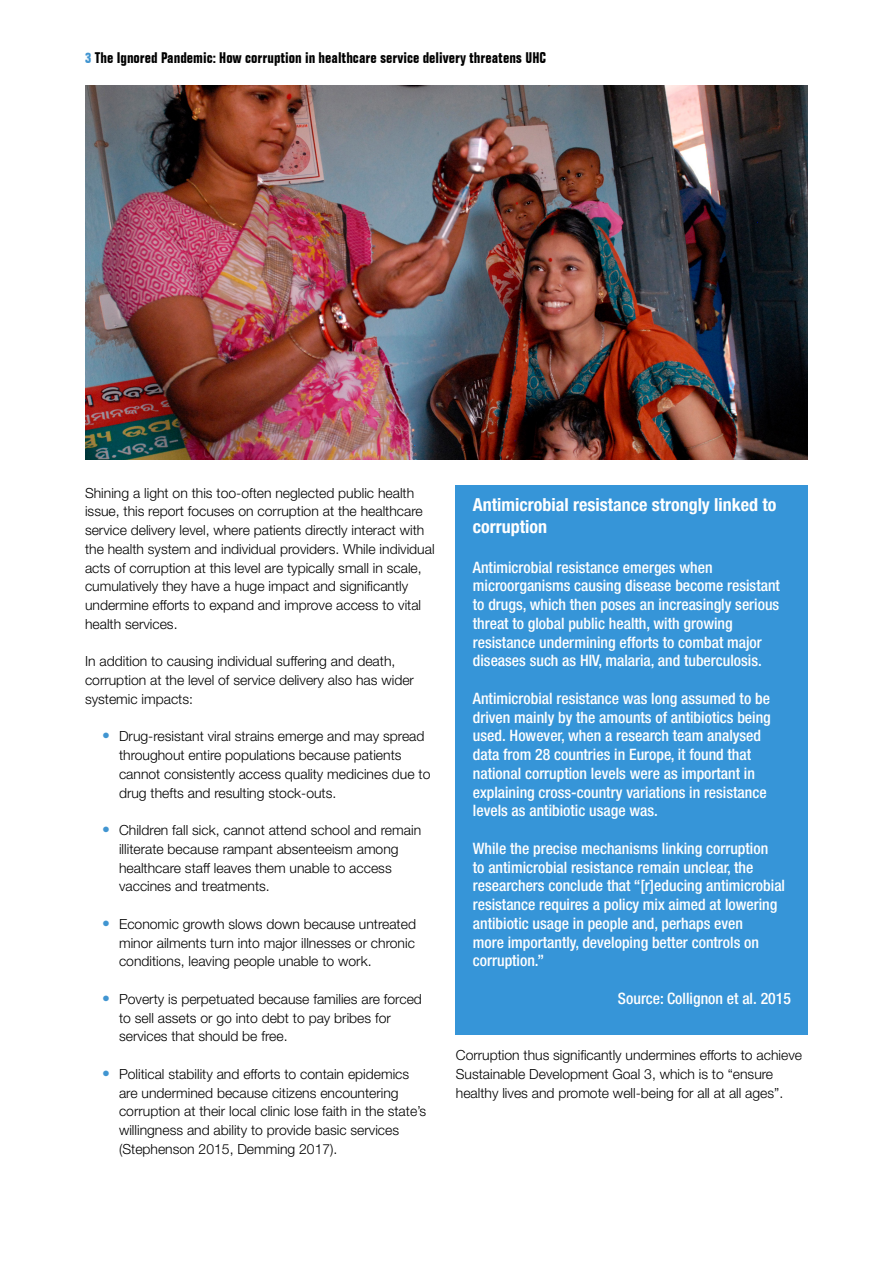
<style>
.page{position:relative;width:893px;height:1263px;background:#fff}
.page>*{position:absolute;margin:0;border:0;box-sizing:border-box;transform-origin:0 0}
.t1{font:700 condensed 18px/21.6px "Helvetica Neue LT Pro";color:#fff}
.Text_Box{font:500 condensed 15.75px/18.8px "Helvetica Neue LT Pro";color:#fff}
.t2{font:700 condensed 15px "Folio BT";color:#000}
.t3{font:300 13.95px/18.8px "Helvetica Neue LT Pro";color:#000}
.s1{color:#4195d1}
.s2{font-weight:500;font-stretch:condensed;font-size:15.75px;color:#4195d1}
</style>
<div class="page">
<div style="left:456px;top:485px;width:352px;height:550px;background:#3695d8"></div>
<img style="left:85px;top:85px;width:723px;height:374px">
<p class="t2" style="left:85px;top:49px;width:463px"><span class="s1">3</span> The Ignored Pandemic: How corruption in healthcare service delivery threatens UHC</p>
<p class="t3" style="left:85px;top:483px;width:351px">Shining a light on this too-often neglected public health issue, this report focuses on corruption at the healthcare service delivery level, where patients directly interact with the health system and individual providers. While individual acts of corruption at this level are typically small in scale, cumulatively they have a huge impact and significantly undermine efforts to expand and improve access to vital health services.</p>
<p class="t3" style="left:85px;top:652px;width:330px">In addition to causing individual suffering and death, corruption at the level of service delivery also has wider systemic impacts:</p>
<p class="t3" style="left:119px;top:727px;width:313px;text-indent:-17px"><span class="s2">•</span> Drug-resistant viral strains emerge and may spread throughout entire populations because patients cannot consistently access quality medicines due to drug thefts and resulting stock-outs.</p>
<p class="t3" style="left:119px;top:820px;width:304px;text-indent:-17px"><span class="s2">•</span> Children fall sick, cannot attend school and remain illiterate because rampant absenteeism among healthcare staff leaves them unable to access vaccines and treatments.</p>
<p class="t3" style="left:119px;top:914px;width:298px;text-align:justify;text-indent:-17px"><span class="s2">•</span> Economic growth slows down because untreated minor ailments turn into major illnesses or chronic conditions, leaving people unable to work.</p>
<p class="t3" style="left:119px;top:989px;width:304px;text-indent:-17px"><span class="s2">•</span> Poverty is perpetuated because families are forced to sell assets or go into debt to pay bribes for services that should be free.</p>
<p class="t3" style="left:119px;top:1064px;width:309px;text-indent:-17px"><span class="s2">•</span> Political stability and efforts to contain epidemics are undermined because citizens encountering corruption at their local clinic lose faith in the state’s willingness and ability to provide basic services (Stephenson 2015, Demming 2017).</p>
<p class="t1" style="left:473px;top:494px;width:305px">Antimicrobial resistance strongly linked to corruption</p>
<p class="Text_Box" style="left:473px;top:557px;width:309px">Antimicrobial resistance emerges when microorganisms causing disease become resistant to drugs, which then poses an increasingly serious threat to global public health, with growing resistance undermining efforts to combat major diseases such as HIV, malaria, and tuberculosis.</p>
<p class="Text_Box" style="left:473px;top:689px;width:299px">Antimicrobial resistance was long assumed to be driven mainly by the amounts of antibiotics being used. However, when a research team analysed data from 28 countries in Europe, it found that national corruption levels were as important in explaining cross-country variations in resistance levels as antibiotic usage was.</p>
<p class="Text_Box" style="left:473px;top:839px;width:314px">While the precise mechanisms linking corruption<br>to antimicrobial resistance remain unclear, the researchers conclude that “[r]educing antimicrobial resistance requires a policy mix aimed at lowering antibiotic usage in people and, perhaps even<br>more importantly, developing better controls on corruption.”</p>
<p class="Text_Box" style="left:618px;top:989px;width:174px">Source: Collignon et al. 2015</p>
<p class="t3" style="left:456px;top:1045px;width:348px">Corruption thus significantly undermines efforts to achieve<br>Sustainable Development Goal 3, which is to “ensure healthy lives and promote well-being for all at all ages”.</p>
</div>
